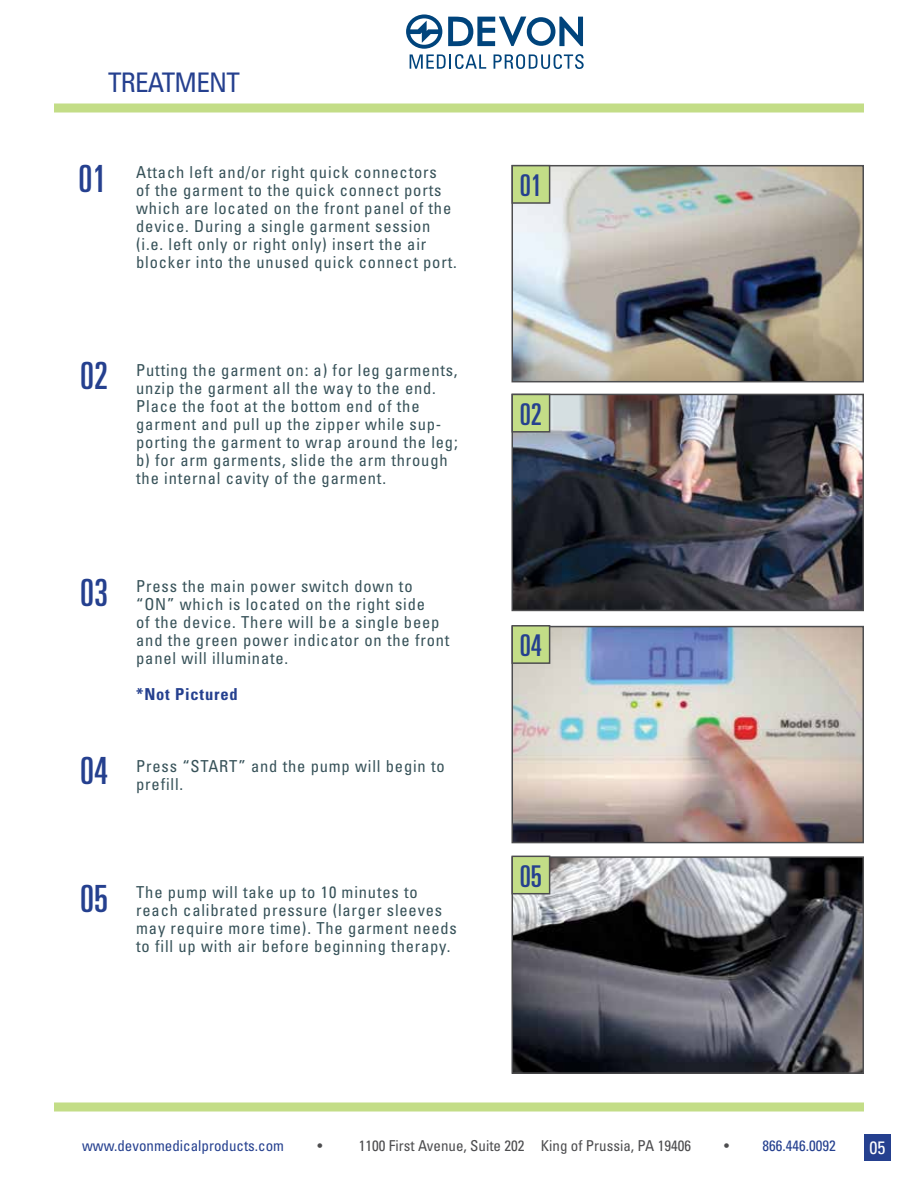
<style>
.page{position:relative;width:918px;height:1188px;background:#fff}
.page>*{position:absolute;margin:0;border:0;box-sizing:border-box;transform-origin:0 0}
.t1{font:ultra-condensed 37.5px "Univers";color:#25408f}
.t2{font:ultra-condensed 30px "Univers";color:#25408f}
.t3{font:condensed 27px "Univers";letter-spacing:-.025em;color:#25408f}
.t4{font:condensed 18px "Univers";color:#fff}
.t5{font:condensed 16.5px/18px "Univers";letter-spacing:.05em;color:#375259}
.t6{font:700 condensed 16.5px "Univers";letter-spacing:.05em;color:#25408f}
.t7{font:condensed 15px "Univers";color:#4d4d4f}
.t8{font:condensed 15px "Univers";color:#25408f}
.s1{color:#4d4d4f}
</style>
<div class="page">
<div style="left:864px;top:1134px;width:27px;height:27px;background:#25408f"></div>
<svg style="left:406px;top:14px;width:178px;height:55px"></svg>
<img style="left:515px;top:629px;width:346px;height:211px">
<div style="left:512px;top:626px;width:352px;height:217px;border:2px solid #4d4d4f"></div>
<img style="left:515px;top:859px;width:346px;height:212px">
<div style="left:512px;top:856px;width:352px;height:218px;border:2px solid #4d4d4f"></div>
<img style="left:515px;top:168px;width:346px;height:211px">
<div style="left:512px;top:165px;width:352px;height:217px;border:2px solid #4d4d4f"></div>
<img style="left:515px;top:397px;width:346px;height:211px">
<div style="left:512px;top:394px;width:352px;height:217px;border:2px solid #4d4d4f"></div>
<div style="left:54px;top:104px;width:810px;height:8px;background:#c3dd87"></div>
<div style="left:54px;top:1102px;width:810px;height:10px;background:#c3dd87"></div>
<div style="left:512px;top:165px;width:38px;height:39px;background:#c3dd87;border:2px solid #4d4d4f"></div>
<div style="left:512px;top:394px;width:38px;height:39px;background:#c3dd87;border:2px solid #4d4d4f"></div>
<div style="left:512px;top:625px;width:38px;height:39px;background:#c3dd87;border:2px solid #4d4d4f"></div>
<div style="left:512px;top:856px;width:38px;height:38px;background:#c3dd87;border:2px solid #4d4d4f"></div>
<h3 class="t3" style="left:108px;top:66px;width:134px">TREATMENT</h3>
<h1 class="t1" style="left:79px;top:157px;width:29px">01</h1>
<p class="t5" style="left:136px;top:162px;width:322px">Attach left and/or right quick connectors<br>of the garment to the quick connect ports which are located on the front panel of the device. During a single garment session (i.e. left only or right only) insert the air blocker into the unused quick connect port.</p>
<h1 class="t1" style="left:80px;top:355px;width:29px">02</h1>
<p class="t5" style="left:136px;top:360px;width:323px">Putting the garment on: a) for leg garments, unzip the garment all the way to the end.<br>Place the foot at the bottom end of the garment and pull up the zipper while sup&shy;porting the garment to wrap around the leg; b) for arm garments, slide the arm through the internal cavity of the garment.</p>
<h1 class="t1" style="left:80px;top:571px;width:29px">03</h1>
<h1 class="t1" style="left:80px;top:749px;width:29px">04</h1>
<p class="t5" style="left:136px;top:576px;width:315px">Press the main power switch down to “ON” which is located on the right side<br>of the device. There will be a single beep and the green power indicator on the front panel will illuminate.</p>
<p class="t6" style="left:136px;top:684px;width:103px">*Not Pictured</p>
<p class="t5" style="left:136px;top:756px;width:310px">Press “START” and the pump will begin to prefill.</p>
<h1 class="t1" style="left:80px;top:878px;width:29px">05</h1>
<p class="t5" style="left:136px;top:882px;width:322px">The pump will take up to 10 minutes to reach calibrated pressure (larger sleeves may require more time). The garment needs to fill up with air before beginning therapy.</p>
<h2 class="t2" style="left:520px;top:169px;width:24px">01</h2>
<h2 class="t2" style="left:520px;top:397px;width:24px">02</h2>
<h2 class="t2" style="left:520px;top:629px;width:24px">04</h2>
<h2 class="t2" style="left:520px;top:859px;width:24px">05</h2>
<p class="t8" style="left:82px;top:1136px;width:203px">www.devonmedicalproducts.com</p>
<p class="t7" style="left:317px;top:1136px;width:6px">•</p>
<p class="t7" style="left:359px;top:1136px;width:334px">1100 First Avenue, Suite 202 King of Prussia, PA 19406</p>
<p class="t8" style="left:724px;top:1136px;width:113px"><span class="s1">•</span> 866.446.0092</p>
<p class="t4" style="left:870px;top:1137px;width:17px">05</p>
</div>
